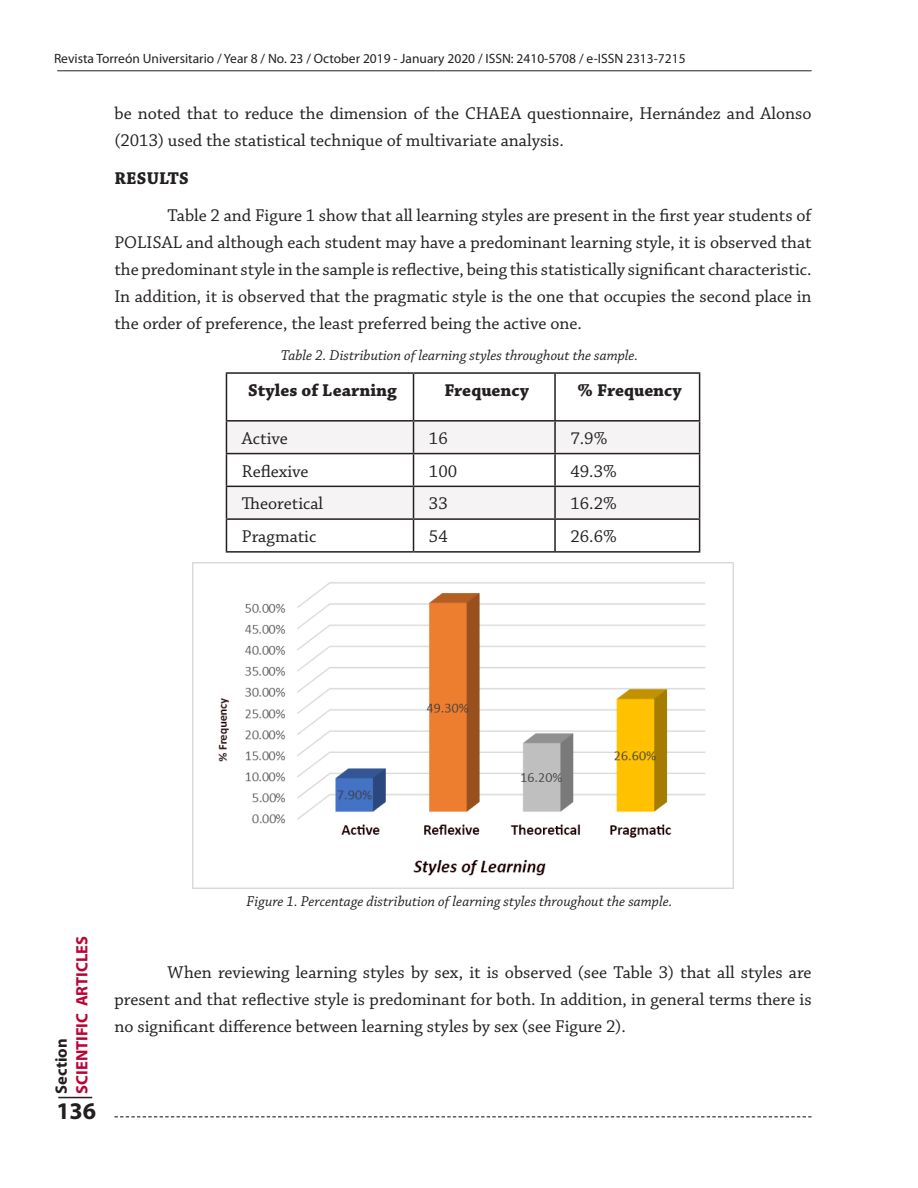
<style>
.page{position:relative;width:918px;height:1188px;background:#fff}
.page>*{position:absolute;margin:0;border:0;box-sizing:border-box;transform-origin:0 0}
.t1{font:700 24px "Myriad Pro";color:#231f20}
.Parrafo{font:18px/27px "Chaparral Pro";color:#231f20;text-align:justify}
.TablasTexto{font:18px "Chaparral Pro";color:#231f20}
.TablasTitulos{font:700 18px "Chaparral Pro";color:#231f20}
.Titulo{font:700 18px "Chaparral Pro";letter-spacing:.015em;color:#231f20}
.t2{font:700 16.5px "Myriad Pro";color:#b90335}
.t3{font:700 16.5px "Myriad Pro";color:#231f20}
.PieTbsFgs{font:italic 15px "Chaparral Pro";color:#231f20}
.PieTbls{font:italic 15px "Chaparral Pro";color:#231f20}
.t4{font:13.5px "Myriad Pro";color:#231f20}
</style>
<div class="page">
<svg style="left:227px;top:422px;width:472px;height:96px;fill:#f6f3f4"></svg>
<hr style="left:226px;top:372px;width:188px;height:2px;background:#231f20">
<hr style="left:226px;top:374px;width:1px;height:46px;background:#231f20">
<hr style="left:414px;top:372px;width:141px;height:2px;background:#231f20">
<hr style="left:413px;top:374px;width:1px;height:46px;background:#231f20">
<hr style="left:555px;top:372px;width:145px;height:2px;background:#231f20">
<hr style="left:554px;top:374px;width:2px;height:46px;background:#231f20">
<hr style="left:699px;top:374px;width:1px;height:46px;background:#231f20">
<hr style="left:226px;top:420px;width:188px;height:2px;background:#231f20">
<hr style="left:226px;top:422px;width:1px;height:31px;background:#231f20">
<hr style="left:414px;top:420px;width:141px;height:2px;background:#231f20">
<hr style="left:413px;top:422px;width:1px;height:31px;background:#231f20">
<hr style="left:555px;top:420px;width:145px;height:2px;background:#231f20">
<hr style="left:554px;top:422px;width:2px;height:31px;background:#231f20">
<hr style="left:699px;top:422px;width:1px;height:31px;background:#231f20">
<hr style="left:226px;top:453px;width:188px;height:1px;background:#231f20">
<hr style="left:226px;top:454px;width:1px;height:32px;background:#231f20">
<hr style="left:414px;top:453px;width:141px;height:1px;background:#231f20">
<hr style="left:413px;top:454px;width:1px;height:32px;background:#231f20">
<hr style="left:555px;top:453px;width:145px;height:1px;background:#231f20">
<hr style="left:554px;top:454px;width:2px;height:32px;background:#231f20">
<hr style="left:699px;top:454px;width:1px;height:32px;background:#231f20">
<hr style="left:226px;top:486px;width:188px;height:1px;background:#231f20">
<hr style="left:226px;top:487px;width:1px;height:31px;background:#231f20">
<hr style="left:414px;top:486px;width:141px;height:1px;background:#231f20">
<hr style="left:413px;top:487px;width:1px;height:31px;background:#231f20">
<hr style="left:555px;top:486px;width:145px;height:1px;background:#231f20">
<hr style="left:554px;top:487px;width:2px;height:31px;background:#231f20">
<hr style="left:699px;top:487px;width:1px;height:31px;background:#231f20">
<hr style="left:226px;top:518px;width:188px;height:2px;background:#231f20">
<hr style="left:226px;top:520px;width:1px;height:31px;background:#231f20">
<hr style="left:414px;top:518px;width:141px;height:2px;background:#231f20">
<hr style="left:413px;top:520px;width:1px;height:31px;background:#231f20">
<hr style="left:555px;top:518px;width:145px;height:2px;background:#231f20">
<hr style="left:554px;top:520px;width:2px;height:31px;background:#231f20">
<hr style="left:699px;top:520px;width:1px;height:31px;background:#231f20">
<hr style="left:226px;top:551px;width:188px;height:2px;background:#231f20">
<hr style="left:414px;top:551px;width:141px;height:2px;background:#231f20">
<hr style="left:555px;top:551px;width:145px;height:2px;background:#231f20">
<img style="left:192px;top:563px;width:542px;height:325px">
<hr style="left:57px;top:70px;width:755px;height:1px;background:#231f20">
<hr style="left:58px;top:1097px;width:34px;height:1px;background:#231f20">
<svg style="left:114px;top:1116px;width:698px;height:1px"></svg>
<p class="t4" style="left:54px;top:50px;width:633px">Revista Torreón Universitario / Year 8 / No. 23 / October 2019 - January 2020 / ISSN: 2410-5708 / e-ISSN 2313-7215</p>
<p class="Parrafo" style="left:114px;top:101px;width:699px">be noted that to reduce the dimension of the CHAEA questionnaire, Hernández and Alonso (2013) used the statistical technique of multivariate analysis.</p>
<p class="Titulo" style="left:114px;top:167px;width:76px">RESULTS</p>
<p class="Parrafo" style="left:114px;top:203px;width:699px;text-indent:53px">Table 2 and Figure 1 show that all learning styles are present in the first year students of POLISAL and although each student may have a predominant learning style, it is observed that the predominant style in the sample is reflective, being this statistically significant characteristic.<br>In addition, it is observed that the pragmatic style is the one that occupies the second place in the order of preference, the least preferred being the active one.</p>
<p class="PieTbls" style="left:281px;top:347px;width:359px">Table 2. Distribution of learning styles throughout the sample.</p>
<p class="TablasTitulos" style="left:248px;top:380px;width:150px">Styles of Learning</p>
<p class="TablasTitulos" style="left:444px;top:380px;width:86px">Frequency</p>
<p class="TablasTitulos" style="left:578px;top:380px;width:106px">% Frequency</p>
<p class="TablasTexto" style="left:242px;top:428px;width:48px">Active</p>
<p class="TablasTexto" style="left:429px;top:428px;width:20px">16</p>
<p class="TablasTexto" style="left:570px;top:428px;width:38px">7.9%</p>
<p class="TablasTexto" style="left:242px;top:461px;width:68px">Reflexive</p>
<p class="TablasTexto" style="left:429px;top:461px;width:30px">100</p>
<p class="TablasTexto" style="left:570px;top:461px;width:48px">49.3%</p>
<p class="TablasTexto" style="left:242px;top:494px;width:83px">Theoretical</p>
<p class="TablasTexto" style="left:429px;top:494px;width:20px">33</p>
<p class="TablasTexto" style="left:570px;top:494px;width:48px">16.2%</p>
<p class="TablasTexto" style="left:242px;top:526px;width:76px">Pragmatic</p>
<p class="TablasTexto" style="left:429px;top:526px;width:20px">54</p>
<p class="TablasTexto" style="left:570px;top:526px;width:48px">26.6%</p>
<p class="t2" style="left:71px;top:1094px;width:159px;rotate:-90deg">SCIENTIFIC ARTICLES</p>
<h1 class="t1" style="left:56px;top:1095px;width:41px">136</h1>
<p class="t3" style="left:50px;top:1094px;width:57px;rotate:-90deg">Section</p>
<p class="PieTbsFgs" style="left:247px;top:893px;width:427px">Figure 1. Percentage distribution of learning styles throughout the sample.</p>
<p class="Parrafo" style="left:114px;top:959px;width:699px;text-indent:53px">When reviewing learning styles by sex, it is observed (see Table 3) that all styles are present and that reflective style is predominant for both. In addition, in general terms there is no significant difference between learning styles by sex (see Figure 2).</p>
</div>
